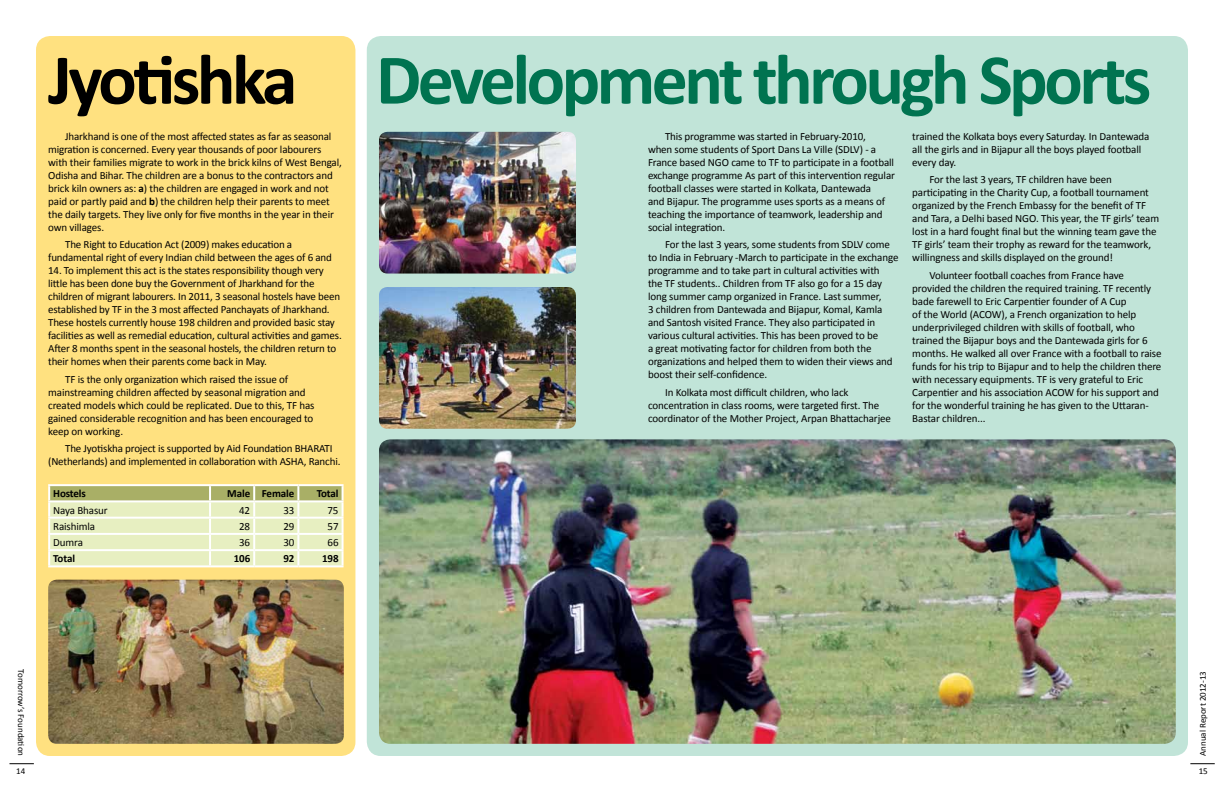
<style>
.page{position:relative;width:1224px;height:792px;background:#fff}
.page>*{position:absolute;margin:0;border:0;box-sizing:border-box;transform-origin:0 0}
.t1{font:700 72px "Calibri";letter-spacing:-.05em;color:#007350}
.t2{font:700 72px "Calibri";letter-spacing:-.05em;color:#000}
.t3{font:11px/13px "Calibri";letter-spacing:-.01em;color:#000}
.t4{font:700 11px "Calibri";letter-spacing:-.01em;color:#000}
.t5{font:9px "Calibri";color:#000}
.s1{font-weight:700}
</style>
<div class="page">
<div style="left:36px;top:36px;width:319px;height:720px;background:#ffe180;border-radius:14px"></div>
<div style="left:367px;top:36px;width:821px;height:720px;background:#c1e4d8;border-radius:14px"></div>
<img style="left:48px;top:580px;width:296px;height:164px">
<img style="left:379px;top:439px;width:797px;height:305px">
<img style="left:379px;top:132px;width:197px;height:142px">
<img style="left:379px;top:287px;width:197px;height:142px">
<hr style="left:48px;top:484px;width:162px;height:2px;background:#fff">
<hr style="left:210px;top:484px;width:44px;height:2px;background:#fff">
<hr style="left:254px;top:484px;width:44px;height:2px;background:#fff">
<hr style="left:298px;top:484px;width:46px;height:2px;background:#fff">
<svg style="left:48px;top:485px;width:296px;height:80px;background:#dfe6ba"></svg>
<hr style="left:48px;top:565px;width:162px;height:2px;background:#fff">
<hr style="left:210px;top:565px;width:44px;height:2px;background:#fff">
<hr style="left:254px;top:565px;width:44px;height:2px;background:#fff">
<hr style="left:298px;top:565px;width:46px;height:2px;background:#fff">
<svg style="left:1190px;top:763px;width:25px;height:1px"></svg>
<svg style="left:9px;top:763px;width:25px;height:1px"></svg>
<h1 class="t2" style="left:48px;top:34px;width:251px">Jyotishka</h1>
<p class="t3" style="left:48px;top:129px;width:295px;text-indent:17px">Jharkhand is one of the most affected states as far as seasonal migration is concerned. Every year thousands of poor labourers with their families migrate to work in the brick kilns of West Bengal, Odisha and Bihar. The children are a bonus to the contractors and brick kiln owners as: <span class="s1">a</span>) the children are engaged in work and not paid or partly paid and <span class="s1">b</span>) the children help their parents to meet the daily targets. They live only for five months in the year in their own villages.</p>
<p class="t3" style="left:48px;top:238px;width:285px;text-indent:17px">The Right to Education Act (2009) makes education a fundamental right of every Indian child between the ages of 6 and</p>
<p class="t3" style="left:48px;top:264px;width:295px">14. To implement this act is the states responsibility though very little has been done buy the Government of Jharkhand for the children of migrant labourers. In 2011, 3 seasonal hostels have been established by TF in the 3 most affected Panchayats of Jharkhand.<br>These hostels currently house 198 children and provided basic stay facilities as well as remedial education, cultural activities and games.<br>After 8 months spent in the seasonal hostels, the children return to their homes when their parents come back in May.</p>
<p class="t3" style="left:48px;top:372px;width:268px;text-indent:17px">TF is the only organization which raised the issue of mainstreaming children affected by seasonal migration and created models which could be replicated. Due to this, TF has gained considerable recognition and has been encouraged to keep on working.</p>
<p class="t3" style="left:48px;top:441px;width:294px;text-indent:17px">The Jyotiskha project is supported by Aid Foundation BHARATI (Netherlands) and implemented in collaboration with ASHA, Ranchi.</p>
<p class="t4" style="left:53px;top:487px;width:34px">Hostels</p>
<p class="t4" style="left:227px;top:487px;width:69px">Male Female</p>
<p class="t4" style="left:317px;top:487px;width:23px">Total</p>
<p class="t3" style="left:53px;top:503px;width:56px">Naya Bhasur</p>
<p class="t3" style="left:239px;top:503px;width:13px">42</p>
<p class="t3" style="left:283px;top:503px;width:13px">33</p>
<p class="t3" style="left:328px;top:503px;width:13px">75</p>
<p class="t3" style="left:53px;top:519px;width:44px">Raishimla</p>
<p class="t3" style="left:239px;top:519px;width:13px">28</p>
<p class="t3" style="left:283px;top:519px;width:13px">29</p>
<p class="t3" style="left:328px;top:519px;width:13px">57</p>
<p class="t3" style="left:53px;top:535px;width:31px">Dumra</p>
<p class="t3" style="left:239px;top:535px;width:13px">36</p>
<p class="t3" style="left:283px;top:535px;width:13px">30</p>
<p class="t3" style="left:328px;top:535px;width:13px">66</p>
<p class="t4" style="left:53px;top:552px;width:23px">Total</p>
<p class="t4" style="left:234px;top:552px;width:18px">106</p>
<p class="t4" style="left:283px;top:552px;width:13px">92</p>
<p class="t4" style="left:322px;top:552px;width:18px">198</p>
<h1 class="t1" style="left:376px;top:34px;width:777px">Development through Sports</h1>
<p class="t3" style="left:912px;top:129px;width:239px">trained the Kolkata boys every Saturday. In Dantewada all the girls and in Bijapur all the boys played football every day.</p>
<p class="t3" style="left:912px;top:173px;width:248px;text-indent:17px">For the last 3 years, TF children have been participating in the Charity Cup, a football tournament organized by the French Embassy for the benefit of TF and Tara, a Delhi based NGO. This year, the TF girls’ team lost in a hard fought final but the winning team gave the TF girls’ team their trophy as reward for the teamwork, willingness and skills displayed on the ground!</p>
<p class="t3" style="left:912px;top:268px;width:251px;text-indent:17px">Volunteer football coaches from France have provided the children the required training. TF recently bade farewell to Eric Carpentier founder of A Cup<br>of the World (ACOW), a French organization to help underprivileged children with skills of football, who trained the Bijapur boys and the Dantewada girls for 6 months. He walked all over France with a football to raise funds for his trip to Bijapur and to help the children there with necessary equipments. TF is very grateful to Eric Carpentier and his association ACOW for his support and for the wonderful training he has given to the Uttaran-Bastar children...</p>
<p class="t3" style="left:648px;top:129px;width:249px;text-indent:17px">This programme was started in February-2010,<br>when some students of Sport Dans La Ville (SDLV) - a France based NGO came to TF to participate in a football exchange programme As part of this intervention regular football classes were started in Kolkata, Dantewada<br>and Bijapur. The programme uses sports as a means of teaching the importance of teamwork, leadership and social integration.</p>
<p class="t3" style="left:648px;top:238px;width:252px;text-indent:17px">For the last 3 years, some students from SDLV come to India in February -March to participate in the exchange programme and to take part in cultural activities with<br>the TF students.. Children from TF also go for a 15 day long summer camp organized in France. Last summer,<br>3 children from Dantewada and Bijapur, Komal, Kamla and Santosh visited France. They also participated in various cultural activities. This has been proved to be<br>a great motivating factor for children from both the organizations and helped them to widen their views and boost their self-confidence.</p>
<p class="t3" style="left:648px;top:385px;width:245px;text-indent:17px">In Kolkata most difficult children, who lack concentration in class rooms, were targeted first. The coordinator of the Mother Project, Arpan Bhattacharjee</p>
<p class="t5" style="left:27px;top:669px;width:88px;rotate:90deg">Tomorrow’s Foundation</p>
<p class="t5" style="left:16px;top:765px;width:11px">14</p>
<p class="t5" style="left:1199px;top:765px;width:11px">15</p>
<p class="t5" style="left:1197px;top:756px;width:86px;rotate:-90deg">Annual Report 2012-13</p>
</div>
